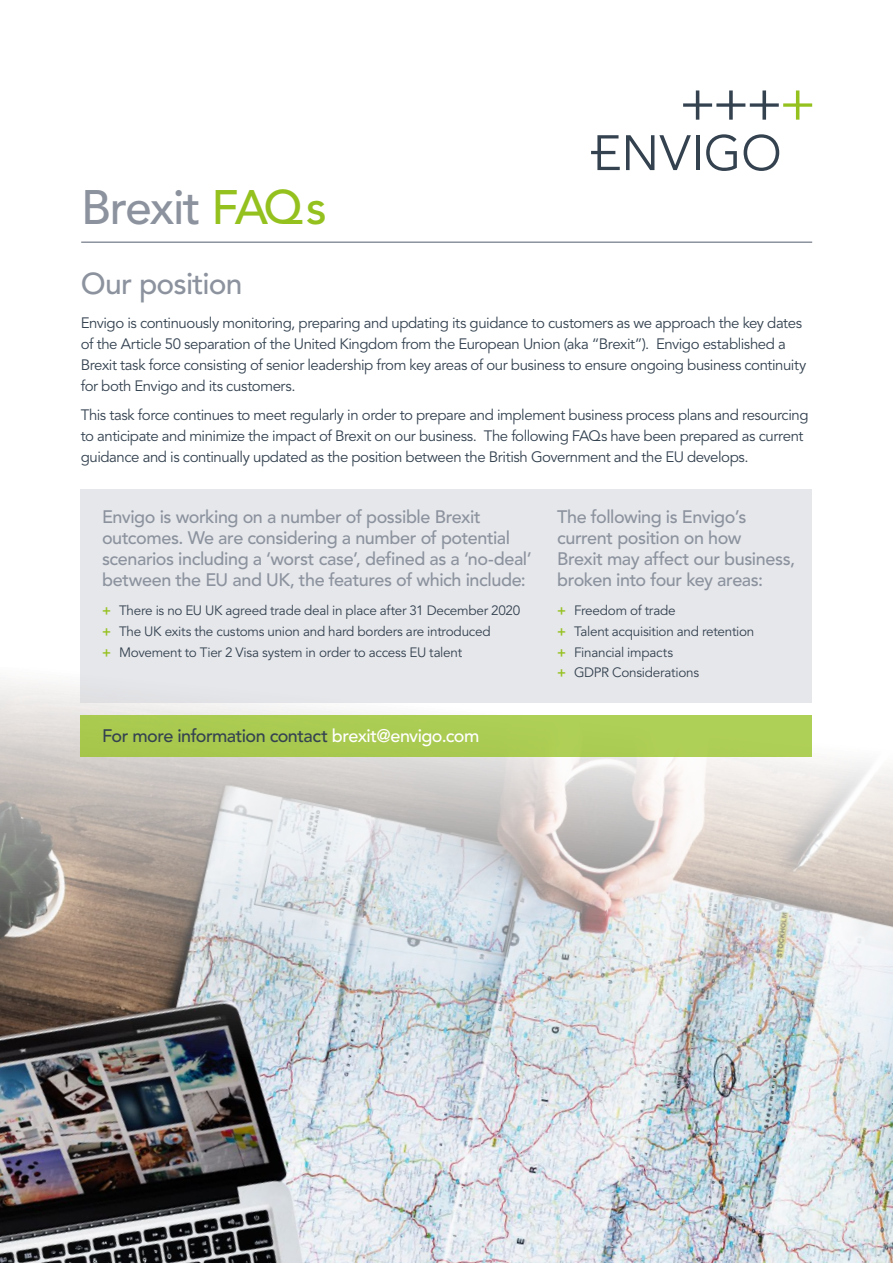
<style>
.page{position:relative;width:893px;height:1263px;background:#fff}
.page>*{position:absolute;margin:0;border:0;box-sizing:border-box;transform-origin:0 0}
.t1{font:500 48px "Avenir LT Std";letter-spacing:-.035em;color:#8c939e}
.t2{font:500 30px "Avenir LT Std";letter-spacing:-.025em;color:#8c939e}
.t3{font:500 18px/21px "Avenir LT Std";letter-spacing:-.025em;color:#8c939e}
.t4{font:500 18px "Avenir LT Std";letter-spacing:-.03em;color:#344250}
.t5{font:15px/21px "Avenir LT Std";letter-spacing:-.03em;color:#344250}
.t6{font:13.5px/20.7px "Avenir LT Std";letter-spacing:-.02em;color:#344250}
.s1{color:#95c11f}
.s2{font-weight:800;color:#95c11f}
.s3{color:#fff}
</style>
<div class="page">
<img style="left:0;top:666px;width:893px;height:597px">
<hr style="left:81px;top:241px;width:731px;height:2px;background:#8c939e">
<svg style="left:591px;top:135px;width:29px;height:35px"></svg>
<svg style="left:626px;top:135px;width:65px;height:35px"></svg>
<hr style="left:696px;top:135px;width:3px;height:35px;background:#344250">
<svg style="left:706px;top:134px;width:31px;height:37px"></svg>
<svg style="left:744px;top:134px;width:35px;height:37px"></svg>
<svg style="left:683px;top:90px;width:129px;height:30px"></svg>
<div style="left:81px;top:489px;width:731px;height:214px;background:#e6e7eb"></div>
<div style="left:81px;top:715px;width:731px;height:42px;background:#abcc52"></div>
<h1 class="t1" style="left:81px;top:180px;width:247px">Brexit <span class="s1">FAQs</span></h1>
<h2 class="t2" style="left:81px;top:266px;width:163px">Our position</h2>
<p class="t5" style="left:81px;top:312px;width:727px">Envigo is continuously monitoring, preparing and updating its guidance to customers as we approach the key dates of the Article 50 separation of the United Kingdom from the European Union (aka “Brexit”). Envigo established a Brexit task force consisting of senior leadership from key areas of our business to ensure ongoing business continuity for both Envigo and its customers.</p>
<p class="t5" style="left:81px;top:405px;width:729px">This task force continues to meet regularly in order to prepare and implement business process plans and resourcing to anticipate and minimize the impact of Brexit on our business. The following FAQs have been prepared as current guidance and is continually updated as the position between the British Government and the EU develops.</p>
<p class="t3" style="left:102px;top:507px;width:431px">Envigo is working on a number of possible Brexit outcomes. We are considering a number of potential scenarios including a ‘worst case’, defined as a ‘no-deal’ between the EU and UK, the features of which include:</p>
<p class="t6" style="left:102px;top:600px;width:420px"><span class="s2">+</span> There is no EU UK agreed trade deal in place after 31 December 2020 <span class="s2">+</span> The UK exits the customs union and hard borders are introduced<br><span class="s2">+</span> Movement to Tier 2 Visa system in order to access EU talent</p>
<p class="t4" style="left:102px;top:725px;width:379px">For more information contact <span class="s3">brexit@envigo.com</span></p>
<p class="t3" style="left:557px;top:507px;width:240px">The following is Envigo’s current position on how<br>Brexit may affect our business, broken into four key areas:</p>
<p class="t6" style="left:557px;top:600px;width:199px"><span class="s2">+</span> Freedom of trade<br><span class="s2">+</span> Talent acquisition and retention <span class="s2">+</span> Financial impacts<br><span class="s2">+</span> GDPR Considerations</p>
</div>
